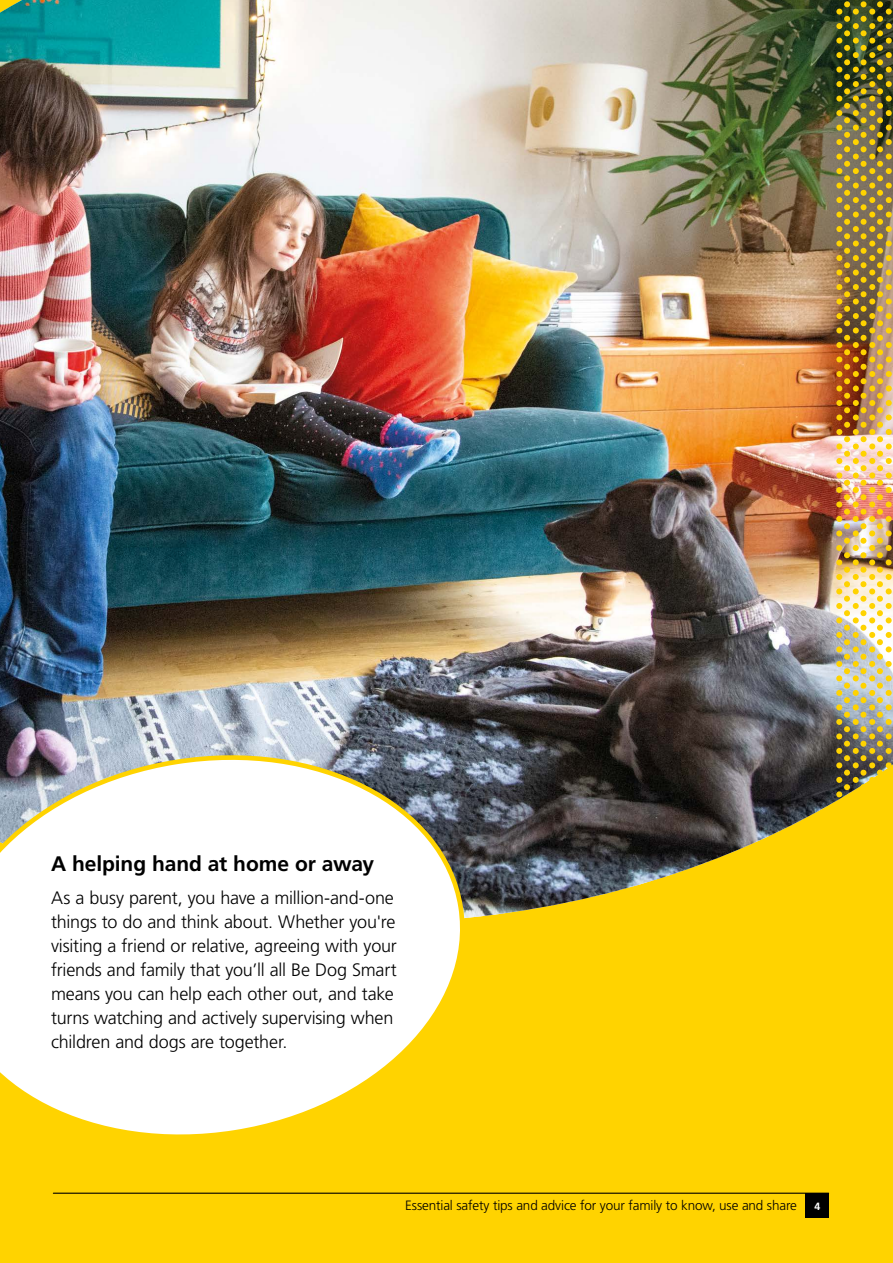
<style>
.page{position:relative;width:893px;height:1263px;background:#ffd300}
.page>*{position:absolute;margin:0;border:0;box-sizing:border-box;transform-origin:0 0}
.t1{font:700 21px "Frutiger";letter-spacing:-.005em;color:#000}
.t2{font:300 18px/24px "Frutiger";letter-spacing:-.01em;color:#000}
.t3{font:300 13.5px "Frutiger";letter-spacing:-.01em;color:#000}
.t4{font:700 10.5px "Frutiger";color:#fff}
</style>
<div class="page">
<div style="left:805px;top:1193px;width:24px;height:25px;background:#000"></div>
<hr style="left:53px;top:1192px;width:776px;height:2px;background:#000">
<img style="left:0;top:0;width:893px;height:917px">
<svg style="left:0;top:740px;width:477px;height:395px;background:#efead2"></svg>
<img style="left:836px;top:0;width:56px;height:917px">
<p class="t1" style="left:51px;top:851px;width:325px">A helping hand at home or away</p>
<p class="t2" style="left:51px;top:885px;width:347px">As a busy parent, you have a million-and-one things to do and think about. Whether you're visiting a friend or relative, agreeing with your friends and family that you’ll all Be Dog Smart means you can help each other out, and take turns watching and actively supervising when children and dogs are together.</p>
<p class="t3" style="left:405px;top:1198px;width:393px">Essential safety tips and advice for your family to know, use and share</p>
<p class="t4" style="left:814px;top:1200px;width:7px">4</p>
</div>
